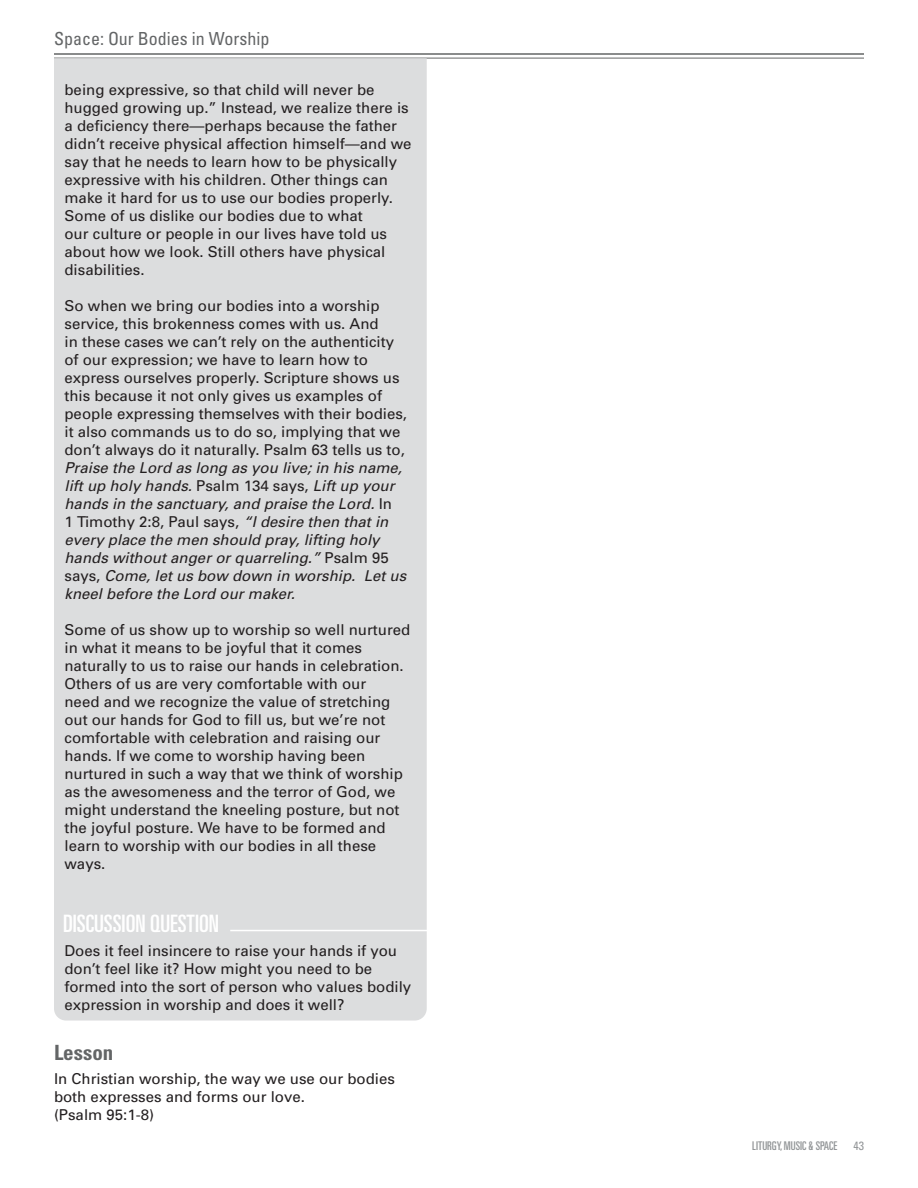
<style>
.page{position:relative;width:918px;height:1188px;background:#fff}
.page>*{position:absolute;margin:0;border:0;box-sizing:border-box;transform-origin:0 0}
.t1{font:ultra-condensed 24px "Univers";color:#fff}
.t2{font:700 condensed 21px "Univers";color:#636566}
.t3{font:condensed 18px "Univers";color:#636566}
.t4{font:15px/18px "Univers";color:#231f20}
.t5{font:italic 15px/18px "Univers";color:#231f20}
.t6{font:ultra-condensed 12px "Univers";color:#939698}
.t7{font:condensed 12px "Univers";color:#939698}
.s1{font-style:normal}
</style>
<div class="page">
<hr style="left:54px;top:53px;width:810px;height:2px;background:#636566">
<hr style="left:54px;top:58px;width:810px;height:1px;background:#636566">
<div style="left:54px;top:58px;width:373px;height:963px;background:#dcddde"></div>
<hr style="left:230px;top:930px;width:207px;height:1px;background:#fff">
<p class="t3" style="left:54px;top:27px;width:217px">Space: Our Bodies in Worship</p>
<p class="t4" style="left:64px;top:81px;width:349px">being expressive, so that child will never be hugged growing up.” Instead, we realize there is a deficiency there—perhaps because the father didn’t receive physical affection himself—and we say that he needs to learn how to be physically expressive with his children. Other things can make it hard for us to use our bodies properly.<br>Some of us dislike our bodies due to what<br>our culture or people in our lives have told us about how we look. Still others have physical disabilities.</p>
<p class="t4" style="left:64px;top:297px;width:344px">So when we bring our bodies into a worship service, this brokenness comes with us. And<br>in these cases we can’t rely on the authenticity of our expression; we have to learn how to express ourselves properly. Scripture shows us this because it not only gives us examples of people expressing themselves with their bodies, it also commands us to do so, implying that we don’t always do it naturally. Psalm 63 tells us to,</p>
<p class="t5" style="left:64px;top:459px;width:343px">Praise the Lord as long as you live; in his name, lift up holy hands. <span class="s1">Psalm 134 says,</span> Lift up your hands in the sanctuary, and praise the Lord. <span class="s1">In<br>1 Timothy 2:8, Paul says,</span> “I desire then that in every place the men should pray, lifting holy hands without anger or quarreling.” <span class="s1">Psalm 95 says,</span> Come, let us bow down in worship. Let us kneel before the Lord our maker.</p>
<p class="t4" style="left:64px;top:621px;width:347px">Some of us show up to worship so well nurtured in what it means to be joyful that it comes naturally to us to raise our hands in celebration.<br>Others of us are very comfortable with our<br>need and we recognize the value of stretching out our hands for God to fill us, but we’re not comfortable with celebration and raising our hands. If we come to worship having been nurtured in such a way that we think of worship as the awesomeness and the terror of God, we might understand the kneeling posture, but not the joyful posture. We have to be formed and learn to worship with our bodies in all these ways.</p>
<h1 class="t1" style="left:63px;top:910px;width:158px">DISCUSSION QUESTION</h1>
<p class="t4" style="left:64px;top:942px;width:348px">Does it feel insincere to raise your hands if you don’t feel like it? How might you need to be formed into the sort of person who values bodily expression in worship and does it well?</p>
<h2 class="t2" style="left:54px;top:1039px;width:61px">Lesson</h2>
<p class="t4" style="left:54px;top:1069px;width:342px">In Christian worship, the way we use our bodies both expresses and forms our love.<br>(Psalm 95:1-8)</p>
<p class="t6" style="left:752px;top:1138px;width:86px">LITURGY, MUSIC &amp; SPACE</p>
<p class="t7" style="left:853px;top:1138px;width:12px">43</p>
</div>
